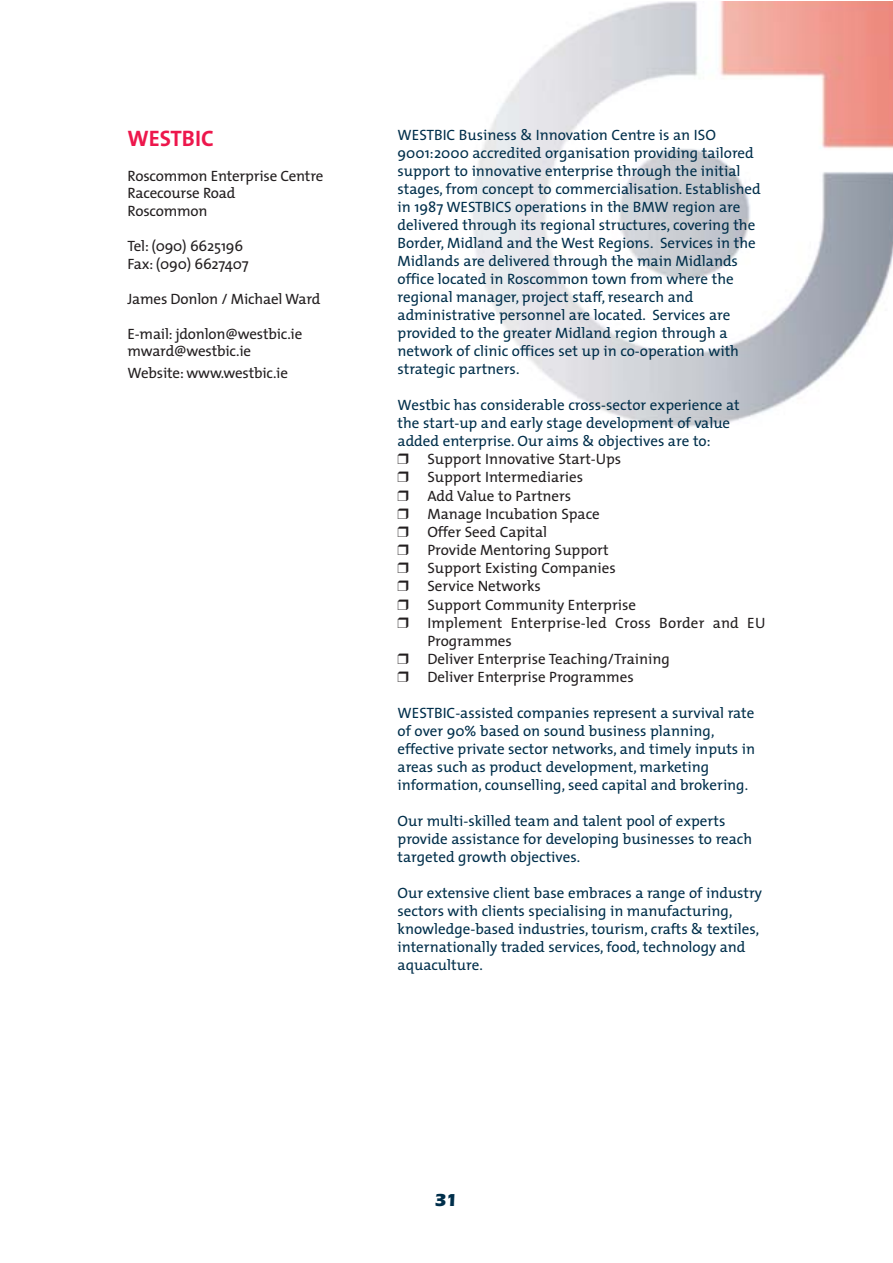
<style>
.page{position:relative;width:893px;height:1263px;background:#fff}
.page>*{position:absolute;margin:0;border:0;box-sizing:border-box;transform-origin:0 0}
.t1{font:700 22.5px "The Mix";color:#ed174c}
.t2{font:700 18px "Eras IT Cby BT";color:#002f4b}
.t3{font:15px/18px "The Mix";color:#002f4b}
.t4{font:15px/17.5px "The Mix";color:#231f20}
</style>
<div class="page">
<img style="left:473px;top:1px;width:419px;height:426px">
<h1 class="t1" style="left:128px;top:130px;width:88px">WESTBIC</h1>
<p class="t4" style="left:128px;top:169px;width:197px">Roscommon Enterprise Centre<br>Racecourse Road<br>Roscommon</p>
<p class="t4" style="left:128px;top:239px;width:123px">Tel: (090) 6625196<br>Fax: (090) 6627407</p>
<p class="t4" style="left:128px;top:291px;width:194px">James Donlon / Michael Ward</p>
<p class="t4" style="left:128px;top:327px;width:176px">E-mail: jdonlon@westbic.ie mward@westbic.ie</p>
<p class="t4" style="left:128px;top:366px;width:162px">Website: www.westbic.ie</p>
<p class="t3" style="left:398px;top:128px;width:365px">WESTBIC Business &amp; Innovation Centre is an ISO 9001:2000 accredited organisation providing tailored support to innovative enterprise through the initial stages, from concept to commercialisation. Established in 1987 WESTBICS operations in the BMW region are delivered through its regional structures, covering the Border, Midland and the West Regions. Services in the Midlands are delivered through the main Midlands office located in Roscommon town from where the regional manager, project staff, research and administrative personnel are located. Services are provided to the greater Midland region through a network of clinic offices set up in co-operation with strategic partners.</p>
<p class="t3" style="left:398px;top:398px;width:344px">Westbic has considerable cross-sector experience at</p>
<p class="t3" style="left:398px;top:416px;width:334px">the start-up and early stage development of value</p>
<p class="t3" style="left:398px;top:434px;width:315px">added enterprise. Our aims &amp; objectives are to:</p>
<p class="t4" style="left:398px;top:452px;width:225px">❒ Support Innovative Start-Ups</p>
<p class="t4" style="left:398px;top:470px;width:187px">❒ Support Intermediaries</p>
<p class="t4" style="left:398px;top:488px;width:175px">❒ Add Value to Partners</p>
<p class="t4" style="left:398px;top:506px;width:204px">❒ Manage Incubation Space</p>
<p class="t4" style="left:398px;top:525px;width:151px">❒ Offer Seed Capital</p>
<p class="t4" style="left:398px;top:543px;width:213px">❒ Provide Mentoring Support</p>
<p class="t4" style="left:398px;top:561px;width:220px">❒ Support Existing Companies</p>
<p class="t4" style="left:398px;top:579px;width:145px">❒ Service Networks</p>
<p class="t4" style="left:398px;top:597px;width:240px">❒ Support Community Enterprise</p>
<p class="t4" style="left:398px;top:615px;width:369px">❒ Implement Enterprise-led Cross Border and EU</p>
<p class="t4" style="left:427px;top:633px;width:86px">Programmes</p>
<p class="t4" style="left:398px;top:651px;width:274px">❒ Deliver Enterprise Teaching/Training</p>
<p class="t4" style="left:398px;top:670px;width:238px">❒ Deliver Enterprise Programmes</p>
<p class="t3" style="left:398px;top:705px;width:359px">WESTBIC-assisted companies represent a survival rate of over 90% based on sound business planning, effective private sector networks, and timely inputs in areas such as product development, marketing information, counselling, seed capital and brokering.</p>
<p class="t3" style="left:398px;top:813px;width:356px">Our multi-skilled team and talent pool of experts provide assistance for developing businesses to reach targeted growth objectives.</p>
<p class="t3" style="left:398px;top:885px;width:366px">Our extensive client base embraces a range of industry sectors with clients specialising in manufacturing, knowledge-based industries, tourism, crafts &amp; textiles, internationally traded services, food, technology and aquaculture.</p>
<p class="t2" style="left:435px;top:1194px;width:24px">31</p>
</div>
